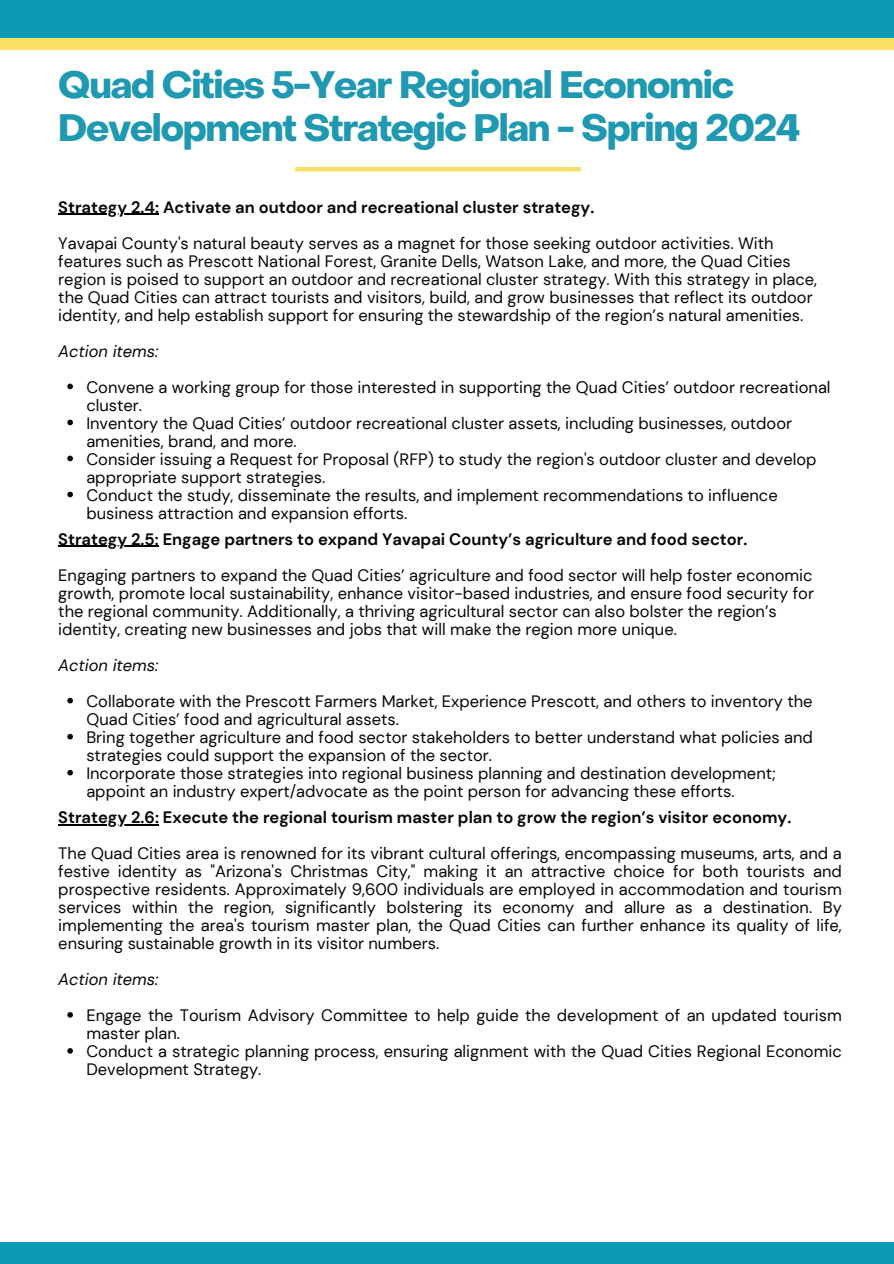
<style>
.page{position:relative;width:894px;height:1264px;background:#fff}
.page>*{position:absolute;margin:0;border:0;box-sizing:border-box;transform-origin:0 0}
.t1{font:700 37.5px/42.8px "Object Sans";letter-spacing:-.035em;color:#1f98b2}
.t2{font:16.5px/18px "DM Sans";color:#080704}
.t3{font:700 16.5px "DM Sans";color:#080704}
.t4{font:italic 16.5px "DM Sans";color:#080704}
</style>
<div class="page">
<div style="left:0;top:1242px;width:893px;height:21px;background:#0c99b4"></div>
<hr style="left:58px;top:214px;width:101px;height:1px;background:#000">
<svg style="left:67px;top:383px;width:6px;height:6px"></svg>
<svg style="left:67px;top:419px;width:6px;height:6px"></svg>
<svg style="left:67px;top:455px;width:6px;height:6px"></svg>
<svg style="left:67px;top:491px;width:6px;height:6px"></svg>
<hr style="left:58px;top:546px;width:101px;height:1px;background:#000">
<svg style="left:67px;top:698px;width:6px;height:5px"></svg>
<svg style="left:67px;top:734px;width:6px;height:5px"></svg>
<svg style="left:67px;top:770px;width:6px;height:5px"></svg>
<hr style="left:58px;top:824px;width:101px;height:1px;background:#000">
<svg style="left:67px;top:1012px;width:6px;height:5px"></svg>
<svg style="left:67px;top:1048px;width:6px;height:5px"></svg>
<hr style="left:295px;top:167px;width:286px;height:4px;background:#fadf64">
<div style="left:0;top:0;width:893px;height:50px;background:#fadf64"></div>
<div style="left:0;top:0;width:893px;height:38px;background:#0c99b4"></div>
<h1 class="t1" style="left:58px;top:59px;width:743px">Quad Cities 5-Year Regional Economic<br>Development Strategic Plan - Spring 2024</h1>
<p class="t3" style="left:58px;top:196px;width:537px">Strategy 2.4: Activate an outdoor and recreational cluster strategy.</p>
<p class="t2" style="left:58px;top:234px;width:760px">Yavapai County's natural beauty serves as a magnet for those seeking outdoor activities. With features such as Prescott National Forest, Granite Dells, Watson Lake, and more, the Quad Cities region is poised to support an outdoor and recreational cluster strategy. With this strategy in place, the Quad Cities can attract tourists and visitors, build, and grow businesses that reflect its outdoor identity, and help establish support for ensuring the stewardship of the region’s natural amenities.</p>
<p class="t4" style="left:58px;top:340px;width:102px">Action items:</p>
<p class="t2" style="left:86px;top:378px;width:745px">Convene a working group for those interested in supporting the Quad Cities’ outdoor recreational cluster.<br>Inventory the Quad Cities’ outdoor recreational cluster assets, including businesses, outdoor amenities, brand, and more.<br>Consider issuing a Request for Proposal (RFP) to study the region's outdoor cluster and develop appropriate support strategies.<br>Conduct the study, disseminate the results, and implement recommendations to influence business attraction and expansion efforts.</p>
<p class="t3" style="left:58px;top:528px;width:690px">Strategy 2.5: Engage partners to expand Yavapai County’s agriculture and food sector.</p>
<p class="t2" style="left:58px;top:566px;width:757px">Engaging partners to expand the Quad Cities’ agriculture and food sector will help foster economic growth, promote local sustainability, enhance visitor-based industries, and ensure food security for the regional community. Additionally, a thriving agricultural sector can also bolster the region’s identity, creating new businesses and jobs that will make the region more unique.</p>
<p class="t4" style="left:58px;top:655px;width:102px">Action items:</p>
<p class="t2" style="left:86px;top:692px;width:728px">Collaborate with the Prescott Farmers Market, Experience Prescott, and others to inventory the Quad Cities’ food and agricultural assets.<br>Bring together agriculture and food sector stakeholders to better understand what policies and strategies could support the expansion of the sector.<br>Incorporate those strategies into regional business planning and destination development; appoint an industry expert/advocate as the point person for advancing these efforts.</p>
<p class="t3" style="left:58px;top:806px;width:734px">Strategy 2.6: Execute the regional tourism master plan to grow the region’s visitor economy.</p>
<p class="t2" style="left:58px;top:844px;width:784px;text-align:justify">The Quad Cities area is renowned for its vibrant cultural offerings, encompassing museums, arts, and a festive identity as "Arizona's Christmas City," making it an attractive choice for both tourists and prospective residents. Approximately 9,600 individuals are employed in accommodation and tourism services within the region, significantly bolstering its economy and allure as a destination. By implementing the area's tourism master plan, the Quad Cities can further enhance its quality of life, ensuring sustainable growth in its visitor numbers.</p>
<p class="t4" style="left:58px;top:969px;width:102px">Action items:</p>
<p class="t2" style="left:86px;top:1006px;width:756px">Engage the Tourism Advisory Committee to help guide the development of an updated tourism master plan.<br>Conduct a strategic planning process, ensuring alignment with the Quad Cities Regional Economic Development Strategy.</p>
</div>
